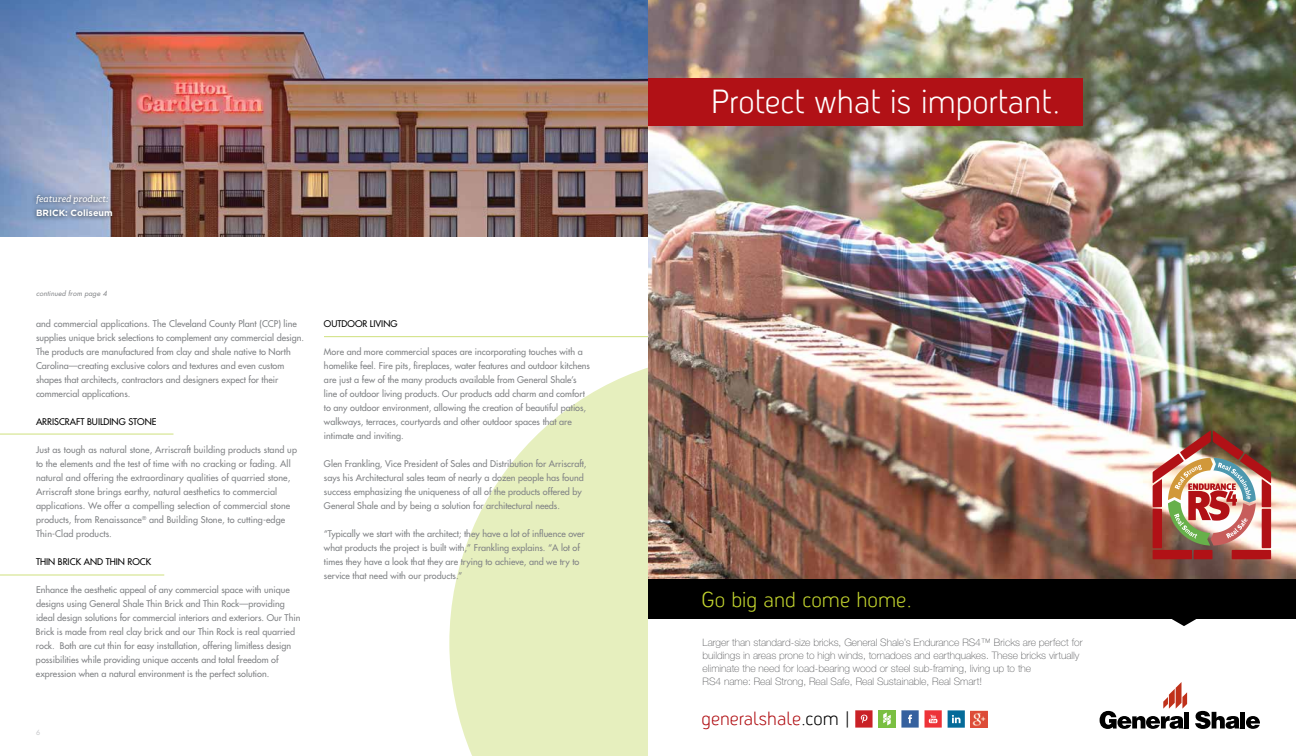
<style>
.page{position:relative;width:1296px;height:756px;background:#fff}
.page>*{position:absolute;margin:0;border:0;box-sizing:border-box;transform-origin:0 0}
.t1{font:32.5px "Antagometrica BT Light";color:#fff}
.t2{font:21px "Antagometrica BT Light";color:#c3d42e}
.t3{font:18.6px "Antagometrica BT Light";color:#b11116}
.t4{font:100 10.3px/13px "Helvetica Neue LTW1 G";color:#58595b}
.t5{font:9px/14px "Futura";color:#808285}
.t6{font:9px "Futura";color:#000}
.t7{font:italic 9px "Adelle";color:#fff}
.t8{font:700 9px "Gotham";color:#fff}
.t9{font:italic 7px "Futura";letter-spacing:.01em;color:#808285}
.t10{font:7px "Futura";color:#c9cacc}
.s1{color:#000}
</style>
<div class="page">
<svg style="left:449px;top:367px;width:199px;height:389px;fill:#e6efbe"></svg>
<img style="left:0;top:0;width:648px;height:236px">
<hr style="left:0;top:434px;width:174px;height:1px;background:#cee07d">
<hr style="left:0;top:574px;width:164px;height:1px;background:#cee07d">
<hr style="left:324px;top:336px;width:324px;height:1px;background:#cee07d">
<div style="left:31px;top:191px;width:86px;height:31px;background:#000;opacity:.75"></div>
<img style="left:648px;top:0;width:648px;height:579px">
<div style="left:648px;top:579px;width:648px;height:40px;background:#000"></div>
<svg style="left:1172px;top:619px;width:24px;height:7px"></svg>
<div style="left:648px;top:78px;width:435px;height:47px;background:#b11116"></div>
<svg style="left:948px;top:710px;width:17px;height:18px"></svg>
<svg style="left:855px;top:710px;width:18px;height:18px"></svg>
<svg style="left:901px;top:710px;width:18px;height:18px"></svg>
<svg style="left:925px;top:710px;width:17px;height:18px"></svg>
<div style="left:878px;top:710px;width:18px;height:18px;background:#7abf42"></div>
<svg style="left:883px;top:712px;width:8px;height:13px"></svg>
<img style="left:971px;top:711px;width:17px;height:17px">
<svg style="left:1100px;top:682px;width:87px;height:47px"></svg>
<div style="left:1184px;top:712px;width:5px;height:17px;background:#000"></div>
<svg style="left:1195px;top:711px;width:45px;height:18px"></svg>
<div style="left:1240px;top:712px;width:5px;height:17px;background:#000"></div>
<svg style="left:1246px;top:716px;width:14px;height:13px"></svg>
<div style="left:1153px;top:509px;width:9px;height:39px;background:#b11116"></div>
<div style="left:1153px;top:550px;width:39px;height:9px;background:#b11116"></div>
<div style="left:1194px;top:550px;width:18px;height:9px;background:#b11116"></div>
<div style="left:1262px;top:509px;width:9px;height:39px;background:#b11116"></div>
<div style="left:1232px;top:550px;width:39px;height:9px;background:#b11116"></div>
<img style="left:1153px;top:431px;width:118px;height:115px">
<p class="t7" style="left:36px;top:194px;width:74px">featured product:</p>
<p class="t8" style="left:36px;top:208px;width:78px">BRICK: Coliseum</p>
<p class="t9" style="left:36px;top:288px;width:72px">continued from page 4</p>
<p class="t5" style="left:36px;top:316px;width:270px">and commercial applications. The Cleveland County Plant (CCP) line supplies unique brick selections to complement any commercial design.<br>The products are manufactured from clay and shale native to North Carolina—creating exclusive colors and textures and even custom shapes that architects, contractors and designers expect for their commercial applications.</p>
<p class="t6" style="left:36px;top:415px;width:122px">ARRISCRAFT BUILDING STONE</p>
<p class="t5" style="left:36px;top:442px;width:263px">Just as tough as natural stone, Arriscraft building products stand up to the elements and the test of time with no cracking or fading. All natural and offering the extraordinary qualities of quarried stone, Arriscraft stone brings earthy, natural aesthetics to commercial applications. We offer a compelling selection of commercial stone products, from Renaissance<sup>®</sup> and Building Stone, to cutting-edge Thin-Clad products.</p>
<p class="t6" style="left:36px;top:555px;width:117px">THIN BRICK AND THIN ROCK</p>
<p class="t5" style="left:36px;top:582px;width:266px">Enhance the aesthetic appeal of any commercial space with unique designs using General Shale Thin Brick and Thin Rock—providing ideal design solutions for commercial interiors and exteriors. Our Thin Brick is made from real clay brick and our Thin Rock is real quarried rock. Both are cut thin for easy installation, offering limitless design possibilities while providing unique accents and total freedom of expression when a natural environment is the perfect solution.</p>
<p class="t10" style="left:36px;top:728px;width:6px">6</p>
<p class="t6" style="left:324px;top:317px;width:75px">OUTDOOR LIVING</p>
<p class="t5" style="left:324px;top:344px;width:268px">More and more commercial spaces are incorporating touches with a homelike feel. Fire pits, fireplaces, water features and outdoor kitchens are just a few of the many products available from General Shale’s line of outdoor living products. Our products add charm and comfort to any outdoor environment, allowing the creation of beautiful patios, walkways, terraces, courtyards and other outdoor spaces that are intimate and inviting.</p>
<p class="t5" style="left:324px;top:456px;width:264px">Glen Frankling, Vice President of Sales and Distribution for Arriscraft, says his Architectural sales team of nearly a dozen people has found success emphasizing the uniqueness of all of the products offered by General Shale and by being a solution for architectural needs.</p>
<p class="t5" style="left:324px;top:526px;width:262px">“Typically we start with the architect; they have a lot of influence over what products the project is built with,” Frankling explains. “A lot of times they have a look that they are trying to achieve, and we try to service that need with our products.”</p>
<h1 class="t1" style="left:711px;top:82px;width:352px">Protect what is important.</h1>
<h2 class="t2" style="left:702px;top:587px;width:212px">Go big and come home.</h2>
<p class="t4" style="left:703px;top:636px;width:381px">Larger than standard-size bricks, General Shale’s Endurance RS4™ Bricks are perfect for buildings in areas prone to high winds, tornadoes and earthquakes. These bricks virtually eliminate the need for load-bearing wood or steel sub-framing, living up to the<br>RS4 name: Real Strong, Real Safe, Real Sustainable, Real Smart!</p>
<h3 class="t3" style="left:702px;top:707px;width:150px">generalshale<span class="s1">.com |</span></h3>
</div>
